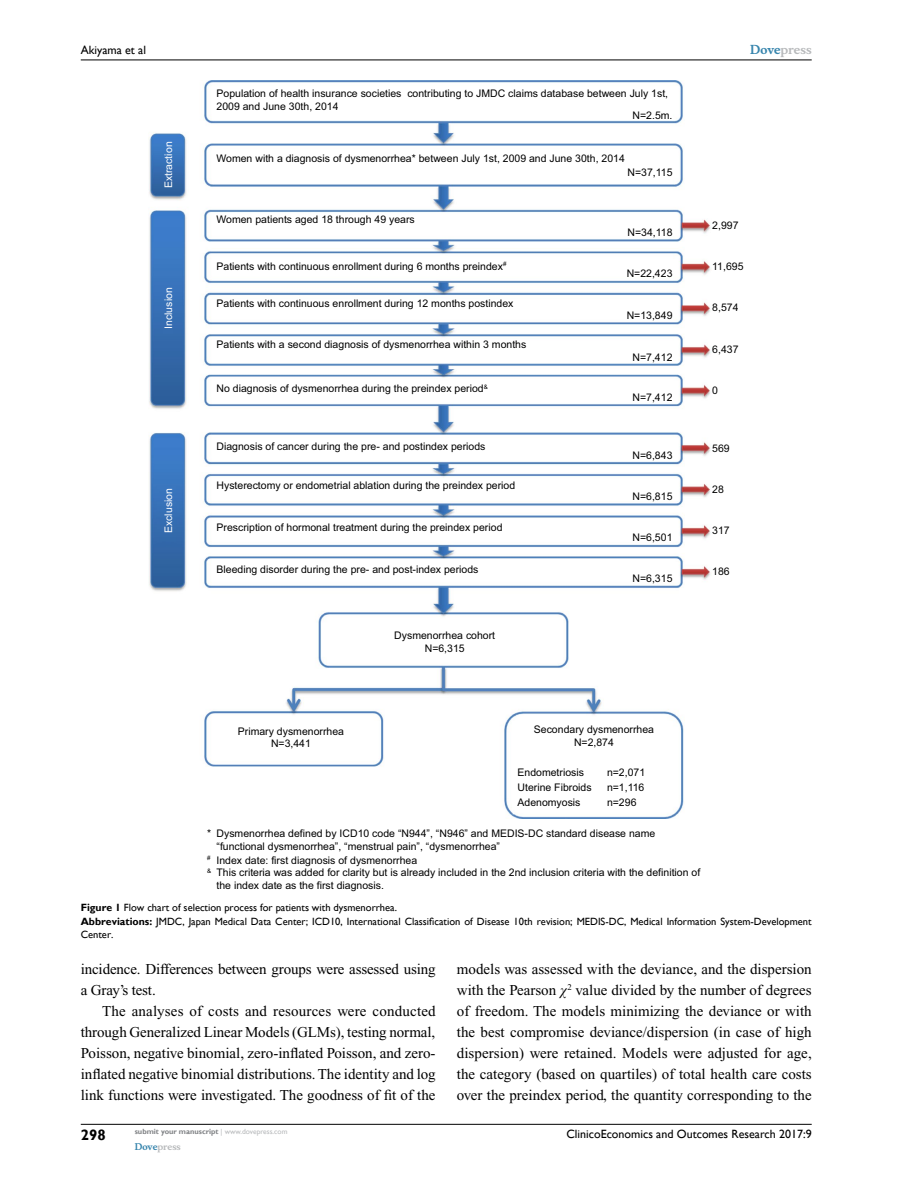
<style>
.page{position:relative;width:918px;height:1188px;background:#fff}
.page>*{position:absolute;margin:0;border:0;box-sizing:border-box;transform-origin:0 0}
.t1{font:15px/21px "Times New Roman";color:#000;text-align:justify}
.t2{font:700 15px "Gill Sans";color:#000}
.t3{font:12px "Gill Sans";color:#000}
.t4{font:700 12px "Musee";color:#b8babc}
.t5{font:10.5px/12.6px "Arial";color:#000}
.t6{font:10.5px/13.5px "Gill Sans";color:#000}
.t7{font:10.5px "Arial";color:#fff}
.t8{font:700 9px "Musee";color:#b8babc}
.t9{font:700 7.5px "Gill Sans";color:#808285}
.t10{font:6.15px/12.5px "Arial";color:#000}
.s1{color:#3785ad}
.s2{font-weight:700}
.s3{font-weight:400;color:#b8babc}
</style>
<div class="page">
<hr style="left:81px;top:1124px;width:731px;height:1px;background:#000">
<hr style="left:81px;top:60px;width:731px;height:1px;background:#000">
<img style="left:149px;top:81px;width:562px;height:737px">
<p class="t3" style="left:81px;top:43px;width:67px">Akiyama et al</p>
<p class="t7" style="left:161px;top:188px;width:48px;rotate:-90deg">Extraction</p>
<p class="t7" style="left:161px;top:329px;width:43px;rotate:-90deg">Inclusion</p>
<p class="t7" style="left:161px;top:533px;width:46px;rotate:-90deg">Exclusion</p>
<p class="t5" style="left:217px;top:87px;width:453px">Population of health insurance societies contributing to JMDC claims database between July 1st,<br>2009 and June 30th, 2014</p>
<p class="t5" style="left:633px;top:109px;width:41px">N=2.5m.</p>
<p class="t5" style="left:217px;top:152px;width:410px">Women with a diagnosis of dysmenorrhea* between July 1st, 2009 and June 30th, 2014</p>
<p class="t5" style="left:217px;top:213px;width:200px">Women patients aged 18 through 49 years</p>
<p class="t5" style="left:217px;top:260px;width:291px">Patients with continuous enrollment during 6 months preindex<sup>#</sup></p>
<p class="t5" style="left:217px;top:297px;width:299px">Patients with continuous enrollment during 12 months postindex</p>
<p class="t5" style="left:217px;top:338px;width:311px">Patients with a second diagnosis of dysmenorrhea within 3 months</p>
<p class="t5" style="left:217px;top:382px;width:273px">No diagnosis of dysmenorrhea during the preindex period<sup>&amp;</sup></p>
<p class="t5" style="left:217px;top:440px;width:271px">Diagnosis of cancer during the pre- and postindex periods</p>
<p class="t5" style="left:217px;top:479px;width:300px">Hysterectomy or endometrial ablation during the preindex period</p>
<p class="t5" style="left:217px;top:521px;width:287px">Prescription of hormonal treatment during the preindex period</p>
<p class="t5" style="left:217px;top:563px;width:264px">Bleeding disorder during the pre- and post-index periods</p>
<p class="t5" style="left:394px;top:629px;width:102px;text-align:center">Dysmenorrhea cohort<br>N=6,315</p>
<p class="t5" style="left:627px;top:166px;width:47px">N=37,115</p>
<p class="t5" style="left:627px;top:226px;width:47px">N=34,118</p>
<p class="t5" style="left:627px;top:267px;width:47px">N=22,423</p>
<p class="t5" style="left:627px;top:309px;width:47px">N=13,849</p>
<p class="t5" style="left:633px;top:351px;width:41px">N=7,412</p>
<p class="t5" style="left:633px;top:391px;width:41px">N=7,412</p>
<p class="t5" style="left:633px;top:449px;width:41px">N=6,843</p>
<p class="t5" style="left:633px;top:489px;width:41px">N=6,815</p>
<p class="t5" style="left:633px;top:531px;width:41px">N=6,501</p>
<p class="t5" style="left:633px;top:572px;width:41px">N=6,315</p>
<p class="t4" style="left:750px;top:43px;width:63px"><span class="s1">Dove</span>press</p>
<p class="t5" style="left:712px;top:219px;width:28px">2,997</p>
<p class="t5" style="left:712px;top:260px;width:33px">11,695</p>
<p class="t5" style="left:712px;top:301px;width:28px">8,574</p>
<p class="t5" style="left:712px;top:343px;width:28px">6,437</p>
<p class="t5" style="left:712px;top:384px;width:7px">0</p>
<p class="t5" style="left:712px;top:441px;width:19px">569</p>
<p class="t5" style="left:712px;top:483px;width:13px">28</p>
<p class="t5" style="left:712px;top:524px;width:19px">317</p>
<p class="t5" style="left:712px;top:565px;width:19px">186</p>
<p class="t5" style="left:238px;top:725px;width:108px;text-align:center">Primary dysmenorrhea<br>N=3,441</p>
<p class="t5" style="left:534px;top:723px;width:122px;text-align:center">Secondary dysmenorrhea<br>N=2,874</p>
<p class="t5" style="left:518px;top:764px;width:76px;line-height:15.1px">Endometriosis<br>Uterine Fibroids<br>Adenomyosis</p>
<p class="t5" style="left:607px;top:764px;width:40px;line-height:15.1px;text-align:justify">n=2,071 n=1,116 n=296</p>
<p class="t5" style="left:207px;top:827px;width:6px">*</p>
<p class="t10" style="left:207px;top:852px;width:6px"># &amp;</p>
<p class="t5" style="left:217px;top:827px;width:440px">Dysmenorrhea defined by ICD10 code “N944”, “N946” and MEDIS-DC standard disease name “functional dysmenorrhea”, “menstrual pain”, “dysmenorrhea”</p>
<p class="t5" style="left:217px;top:854px;width:485px">Index date: first diagnosis of dysmenorrhea<br>This criteria was added for clarity but is already included in the 2nd inclusion criteria with the definition of the index date as the first diagnosis.</p>
<p class="t6" style="left:81px;top:901px;width:732px"><span class="s2">Figure 1</span> Flow chart of selection process for patients with dysmenorrhea.<br><span class="s2">Abbreviations:</span> JMDC, Japan Medical Data Center; ICD10, International Classification of Disease 10th revision; MEDIS-DC, Medical Information System-Development<br>Center.</p>
<h1 class="t1" style="left:81px;top:959px;width:356px">incidence. Differences between groups were assessed using a Gray’s test.</h1>
<p class="t1" style="left:81px;top:1001px;width:357px;text-indent:21px">The analyses of costs and resources were conducted through Generalized Linear Models (GLMs), testing normal, Poisson, negative binomial, zero-inflated Poisson, and zero&shy;inflated negative binomial distributions. The identity and log link functions were investigated. The goodness of fit of the</p>
<p class="t1" style="left:457px;top:958px;width:356px">models was assessed with the deviance, and the dispersion with the Pearson <sup>2</sup> value divided by the number of degrees of freedom. The models minimizing the deviance or with the best compromise deviance/dispersion (in case of high dispersion) were retained. Models were adjusted for age, the category (based on quartiles) of total health care costs over the preindex period, the quantity corresponding to the</p>
<h1 class="t2" style="left:81px;top:1126px;width:26px">298</h1>
<p class="t9" style="left:135px;top:1127px;width:154px">submit your manuscript <span class="s3">| www.dovepress.com</span></p>
<p class="t8" style="left:135px;top:1141px;width:48px"><span class="s1">Dove</span>press</p>
<p class="t3" style="left:566px;top:1127px;width:247px">ClinicoEconomics and Outcomes Research 2017:9</p>
</div>
